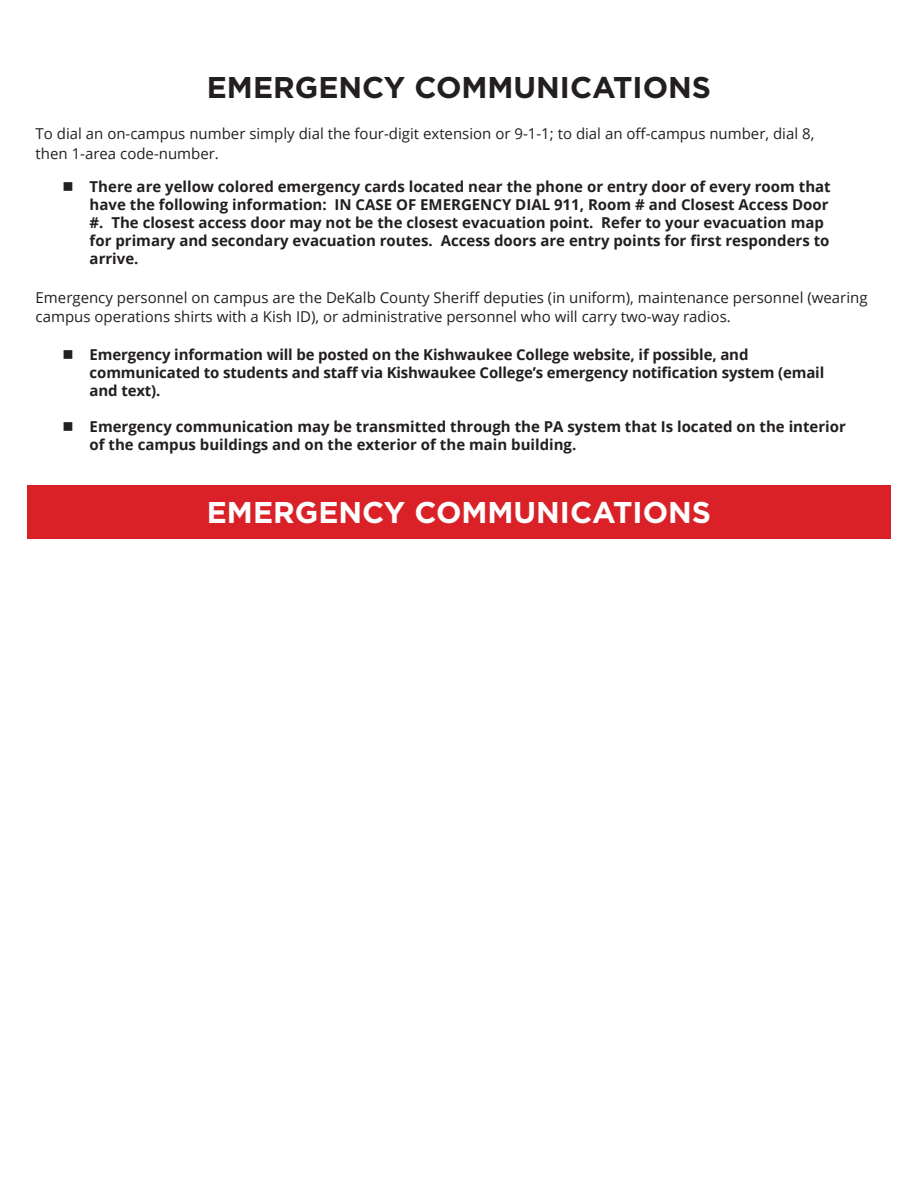
<style>
.page{position:relative;width:918px;height:1188px;background:#fff}
.page>*{position:absolute;margin:0;border:0;box-sizing:border-box;transform-origin:0 0}
.t1{font:700 30px "Gotham";color:#231f20}
.t2{font:700 30px "Gotham";color:#fff}
.t3{font:700 15px/18px "Open Sans";color:#231f20}
.t4{font:15px/19.5px "Open Sans";color:#231f20}
</style>
<div class="page">
<div style="left:27px;top:486px;width:864px;height:53px;background:#da2128"></div>
<h1 class="t1" style="left:207px;top:70px;width:506px">EMERGENCY COMMUNICATIONS</h1>
<p class="t4" style="left:36px;top:124px;width:780px">To dial an on-campus number simply dial the four-digit extension or 9-1-1; to dial an off-campus number, dial 8, then 1-area code-number.</p>
<p class="t3" style="left:90px;top:177px;width:743px">There are yellow colored emergency cards located near the phone or entry door of every room that have the following information: IN CASE OF EMERGENCY DIAL 911, Room # and Closest Access Door #. The closest access door may not be the closest evacuation point. Refer to your evacuation map for primary and secondary evacuation routes. Access doors are entry points for first responders to arrive.</p>
<p class="t4" style="left:36px;top:287px;width:834px">Emergency personnel on campus are the DeKalb County Sheriff deputies (in uniform), maintenance personnel (wearing campus operations shirts with a Kish ID), or administrative personnel who will carry two-way radios.</p>
<p class="t3" style="left:90px;top:345px;width:736px">Emergency information will be posted on the Kishwaukee College website, if possible, and communicated to students and staff via Kishwaukee College’s emergency notification system (email and text).</p>
<p class="t3" style="left:90px;top:417px;width:758px">Emergency communication may be transmitted through the PA system that Is located on the interior of the campus buildings and on the exterior of the main building.</p>
<h1 class="t2" style="left:207px;top:495px;width:506px">EMERGENCY COMMUNICATIONS</h1>
</div>
